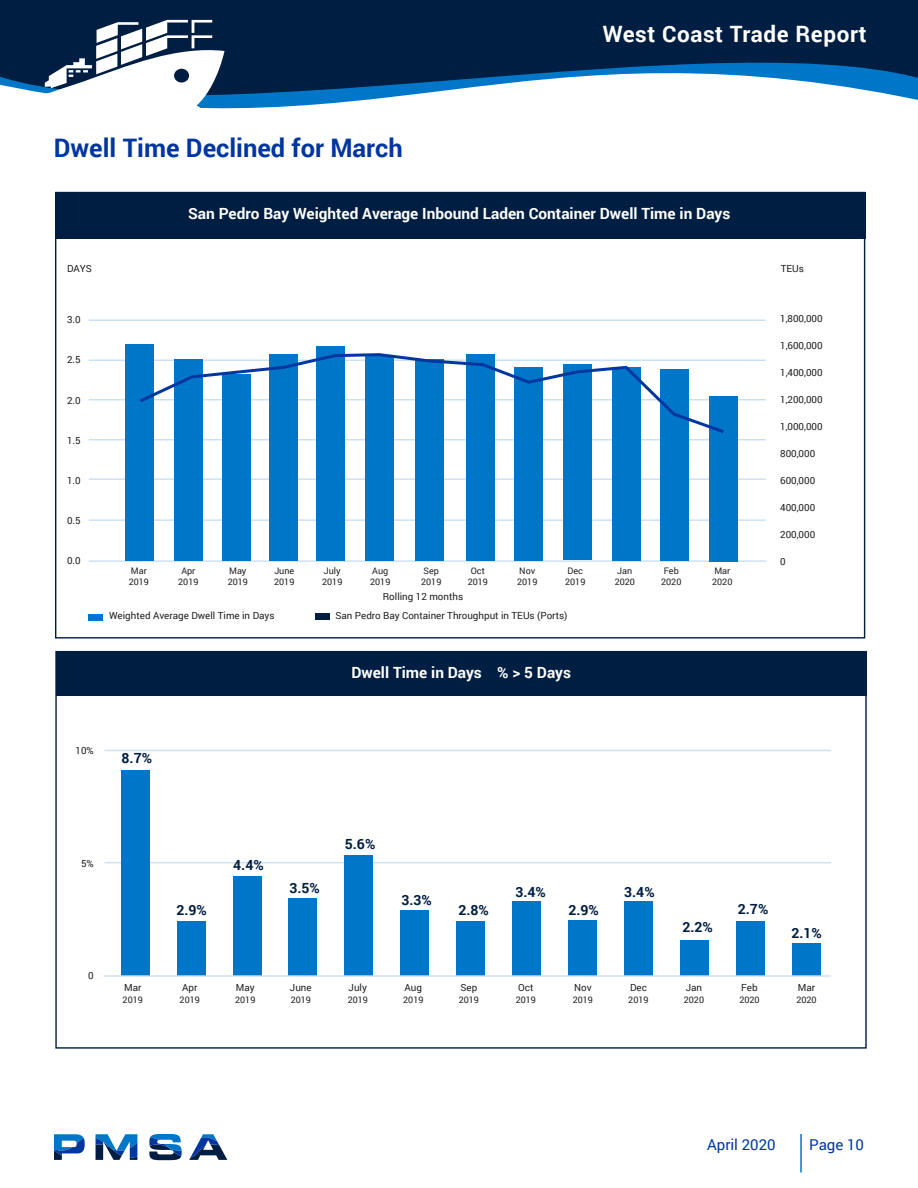
<style>
.page{position:relative;width:918px;height:1188px;background:#fff}
.page>*{position:absolute;margin:0;border:0;box-sizing:border-box;transform-origin:0 0}
.t1{font:700 25.5px "Roboto";color:#0036a0}
.t2{font:700 22.5px "Roboto";letter-spacing:.025em;color:#fff}
.t3{font:700 15.45px "Roboto";color:#fff}
.t4{font:15px "Roboto";color:#0036a0}
.t5{font:700 13.95px "Roboto";color:#001e41}
.t6{font:9.75px "Roboto";color:#231f20}
.t7{font:9px "Roboto";color:#231f20}
</style>
<div class="page">
<svg style="left:0;top:0;width:918px;height:109px;fill:#001e41"></svg>
<svg style="left:54px;top:1134px;width:31px;height:26px"></svg>
<svg style="left:96px;top:1134px;width:41px;height:26px"></svg>
<svg style="left:149px;top:1134px;width:33px;height:26px"></svg>
<svg style="left:189px;top:1134px;width:38px;height:26px"></svg>
<svg style="left:37px;top:20px;width:188px;height:89px"></svg>
<hr style="left:800px;top:1134px;width:2px;height:38px;background:#0076c8">
<hr style="left:104px;top:862px;width:727px;height:1px;background:#cae0f4">
<div style="left:401px;top:910px;width:28px;height:66px;background:#0076c8"></div>
<hr style="left:104px;top:750px;width:727px;height:1px;background:#cae0f4">
<div style="left:56px;top:651px;width:811px;height:44px;background:#001e41"></div>
<div style="left:289px;top:898px;width:28px;height:78px;background:#0076c8"></div>
<div style="left:177px;top:921px;width:28px;height:55px;background:#0076c8"></div>
<div style="left:233px;top:876px;width:28px;height:100px;background:#0076c8"></div>
<div style="left:345px;top:855px;width:28px;height:121px;background:#0076c8"></div>
<div style="left:457px;top:921px;width:28px;height:55px;background:#0076c8"></div>
<div style="left:569px;top:920px;width:28px;height:56px;background:#0076c8"></div>
<div style="left:513px;top:902px;width:28px;height:74px;background:#0076c8"></div>
<hr style="left:89px;top:519px;width:677px;height:2px;background:#cae0f4">
<div style="left:55px;top:192px;width:810px;height:46px;background:#001e41"></div>
<hr style="left:89px;top:560px;width:677px;height:2px;background:#cae0f4">
<div style="left:89px;top:614px;width:14px;height:6px;background:#0076c8"></div>
<div style="left:315px;top:613px;width:15px;height:7px;background:#001e41"></div>
<hr style="left:89px;top:478px;width:677px;height:2px;background:#cae0f4">
<hr style="left:89px;top:439px;width:677px;height:1px;background:#cae0f4">
<hr style="left:89px;top:399px;width:677px;height:1px;background:#cae0f4">
<hr style="left:89px;top:360px;width:677px;height:1px;background:#cae0f4">
<div style="left:466px;top:355px;width:29px;height:206px;background:#0076c8"></div>
<div style="left:563px;top:365px;width:29px;height:195px;background:#0076c8"></div>
<div style="left:125px;top:344px;width:29px;height:217px;background:#0076c8"></div>
<div style="left:174px;top:360px;width:28px;height:201px;background:#0076c8"></div>
<div style="left:222px;top:375px;width:29px;height:186px;background:#0076c8"></div>
<div style="left:269px;top:355px;width:29px;height:206px;background:#0076c8"></div>
<div style="left:316px;top:347px;width:29px;height:214px;background:#0076c8"></div>
<div style="left:365px;top:356px;width:28px;height:205px;background:#0076c8"></div>
<div style="left:415px;top:360px;width:29px;height:201px;background:#0076c8"></div>
<hr style="left:89px;top:320px;width:677px;height:1px;background:#cae0f4">
<div style="left:121px;top:770px;width:28px;height:206px;background:#0076c8"></div>
<div style="left:515px;top:367px;width:28px;height:194px;background:#0076c8"></div>
<div style="left:625px;top:902px;width:28px;height:74px;background:#0076c8"></div>
<div style="left:612px;top:367px;width:28px;height:194px;background:#0076c8"></div>
<div style="left:681px;top:940px;width:28px;height:36px;background:#0076c8"></div>
<div style="left:660px;top:369px;width:29px;height:192px;background:#0076c8"></div>
<div style="left:737px;top:921px;width:28px;height:55px;background:#0076c8"></div>
<div style="left:709px;top:397px;width:29px;height:165px;background:#0076c8"></div>
<svg style="left:140px;top:353px;width:587px;height:83px"></svg>
<div style="left:793px;top:943px;width:28px;height:33px;background:#0076c8"></div>
<hr style="left:104px;top:975px;width:727px;height:2px;background:#cae0f4">
<p class="t1" style="left:54px;top:130px;width:351px">Dwell Time Declined for March</p>
<h2 class="t2" style="left:603px;top:18px;width:265px">West Coast Trade Report</h2>
<p class="t3" style="left:188px;top:202px;width:544px">San Pedro Bay Weighted Average Inbound Laden Container Dwell Time in Days</p>
<p class="t6" style="left:67px;top:262px;width:26px">DAYS</p>
<p class="t6" style="left:781px;top:262px;width:25px">TEUs</p>
<p class="t6" style="left:67px;top:313px;width:15px">3.0</p>
<p class="t6" style="left:67px;top:353px;width:15px">2.5</p>
<p class="t6" style="left:67px;top:393px;width:15px">2.0</p>
<p class="t6" style="left:67px;top:433px;width:15px">1.5</p>
<p class="t6" style="left:67px;top:473px;width:15px">1.0</p>
<p class="t6" style="left:67px;top:513px;width:15px">0.5</p>
<p class="t6" style="left:67px;top:553px;width:15px">0.0</p>
<p class="t7" style="left:131px;top:564px;width:17px">Mar</p>
<p class="t7" style="left:181px;top:564px;width:16px">Apr</p>
<p class="t7" style="left:229px;top:564px;width:19px">May</p>
<p class="t7" style="left:274px;top:564px;width:21px">June</p>
<p class="t7" style="left:324px;top:564px;width:18px">July</p>
<p class="t7" style="left:372px;top:564px;width:18px">Aug</p>
<p class="t7" style="left:424px;top:564px;width:17px">Sep</p>
<p class="t7" style="left:471px;top:564px;width:16px">Oct</p>
<p class="t7" style="left:519px;top:564px;width:17px">Nov</p>
<p class="t7" style="left:568px;top:564px;width:17px">Dec</p>
<p class="t7" style="left:617px;top:564px;width:17px">Jan</p>
<p class="t7" style="left:664px;top:564px;width:17px">Feb</p>
<p class="t7" style="left:714px;top:564px;width:17px">Mar</p>
<p class="t7" style="left:129px;top:575px;width:22px">2019</p>
<p class="t7" style="left:178px;top:575px;width:22px">2019</p>
<p class="t7" style="left:228px;top:575px;width:22px">2019</p>
<p class="t7" style="left:274px;top:575px;width:22px">2019</p>
<p class="t7" style="left:322px;top:575px;width:22px">2019</p>
<p class="t7" style="left:370px;top:575px;width:22px">2019</p>
<p class="t7" style="left:421px;top:575px;width:22px">2019</p>
<p class="t7" style="left:468px;top:575px;width:22px">2019</p>
<p class="t7" style="left:517px;top:575px;width:22px">2019</p>
<p class="t7" style="left:565px;top:575px;width:22px">2019</p>
<p class="t7" style="left:615px;top:575px;width:22px">2020</p>
<p class="t7" style="left:661px;top:575px;width:22px">2020</p>
<p class="t7" style="left:712px;top:575px;width:22px">2020</p>
<p class="t6" style="left:780px;top:311px;width:44px">1,800,000</p>
<p class="t6" style="left:780px;top:338px;width:44px">1,600,000</p>
<p class="t6" style="left:780px;top:365px;width:44px">1,400,000</p>
<p class="t6" style="left:780px;top:392px;width:44px">1,200,000</p>
<p class="t6" style="left:780px;top:419px;width:44px">1,000,000</p>
<p class="t6" style="left:780px;top:446px;width:37px">800,000</p>
<p class="t6" style="left:780px;top:473px;width:37px">600,000</p>
<p class="t6" style="left:780px;top:500px;width:37px">400,000</p>
<p class="t6" style="left:780px;top:527px;width:37px">200,000</p>
<p class="t6" style="left:780px;top:554px;width:7px">0</p>
<p class="t6" style="left:383px;top:590px;width:82px">Rolling 12 months</p>
<p class="t6" style="left:109px;top:609px;width:167px">Weighted Average Dwell Time in Days</p>
<p class="t6" style="left:335px;top:609px;width:234px">San Pedro Bay Container Throughput in TEUs (Ports)</p>
<p class="t3" style="left:351px;top:662px;width:221px">Dwell Time in Days % &gt; 5 Days</p>
<p class="t6" style="left:76px;top:744px;width:20px">10%</p>
<p class="t5" style="left:122px;top:748px;width:32px">8.7%</p>
<p class="t6" style="left:81px;top:856px;width:14px">5%</p>
<p class="t6" style="left:88px;top:969px;width:7px">0</p>
<p class="t5" style="left:233px;top:855px;width:32px">4.4%</p>
<p class="t5" style="left:345px;top:834px;width:32px">5.6%</p>
<p class="t5" style="left:289px;top:878px;width:32px">3.5%</p>
<p class="t5" style="left:516px;top:882px;width:32px">3.4%</p>
<p class="t5" style="left:401px;top:890px;width:32px">3.3%</p>
<p class="t5" style="left:176px;top:900px;width:32px">2.9%</p>
<p class="t5" style="left:568px;top:900px;width:32px">2.9%</p>
<p class="t5" style="left:459px;top:901px;width:32px">2.8%</p>
<p class="t5" style="left:624px;top:882px;width:32px">3.4%</p>
<p class="t5" style="left:682px;top:917px;width:32px">2.2%</p>
<p class="t5" style="left:738px;top:899px;width:32px">2.7%</p>
<p class="t5" style="left:791px;top:923px;width:32px">2.1%</p>
<p class="t6" style="left:124px;top:981px;width:19px">Mar</p>
<p class="t6" style="left:182px;top:981px;width:17px">Apr</p>
<p class="t6" style="left:236px;top:981px;width:20px">May</p>
<p class="t6" style="left:290px;top:981px;width:23px">June</p>
<p class="t6" style="left:349px;top:981px;width:20px">July</p>
<p class="t6" style="left:405px;top:981px;width:19px">Aug</p>
<p class="t6" style="left:460px;top:981px;width:18px">Sep</p>
<p class="t6" style="left:518px;top:981px;width:17px">Oct</p>
<p class="t6" style="left:574px;top:981px;width:19px">Nov</p>
<p class="t6" style="left:630px;top:981px;width:18px">Dec</p>
<p class="t6" style="left:686px;top:981px;width:18px">Jan</p>
<p class="t6" style="left:741px;top:981px;width:18px">Feb</p>
<p class="t6" style="left:798px;top:981px;width:19px">Mar</p>
<p class="t7" style="left:123px;top:994px;width:22px">2019</p>
<p class="t7" style="left:180px;top:994px;width:22px">2019</p>
<p class="t7" style="left:235px;top:994px;width:22px">2019</p>
<p class="t7" style="left:291px;top:994px;width:22px">2019</p>
<p class="t7" style="left:348px;top:994px;width:22px">2019</p>
<p class="t7" style="left:403px;top:994px;width:22px">2019</p>
<p class="t7" style="left:459px;top:994px;width:22px">2019</p>
<p class="t7" style="left:516px;top:994px;width:22px">2019</p>
<p class="t7" style="left:573px;top:994px;width:22px">2019</p>
<p class="t7" style="left:628px;top:994px;width:22px">2019</p>
<p class="t7" style="left:684px;top:994px;width:22px">2020</p>
<p class="t7" style="left:739px;top:994px;width:22px">2020</p>
<p class="t7" style="left:796px;top:994px;width:22px">2020</p>
<h3 class="t4" style="left:707px;top:1134px;width:70px">April 2020</h3>
<h3 class="t4" style="left:809px;top:1134px;width:56px">Page 10</h3>
</div>
